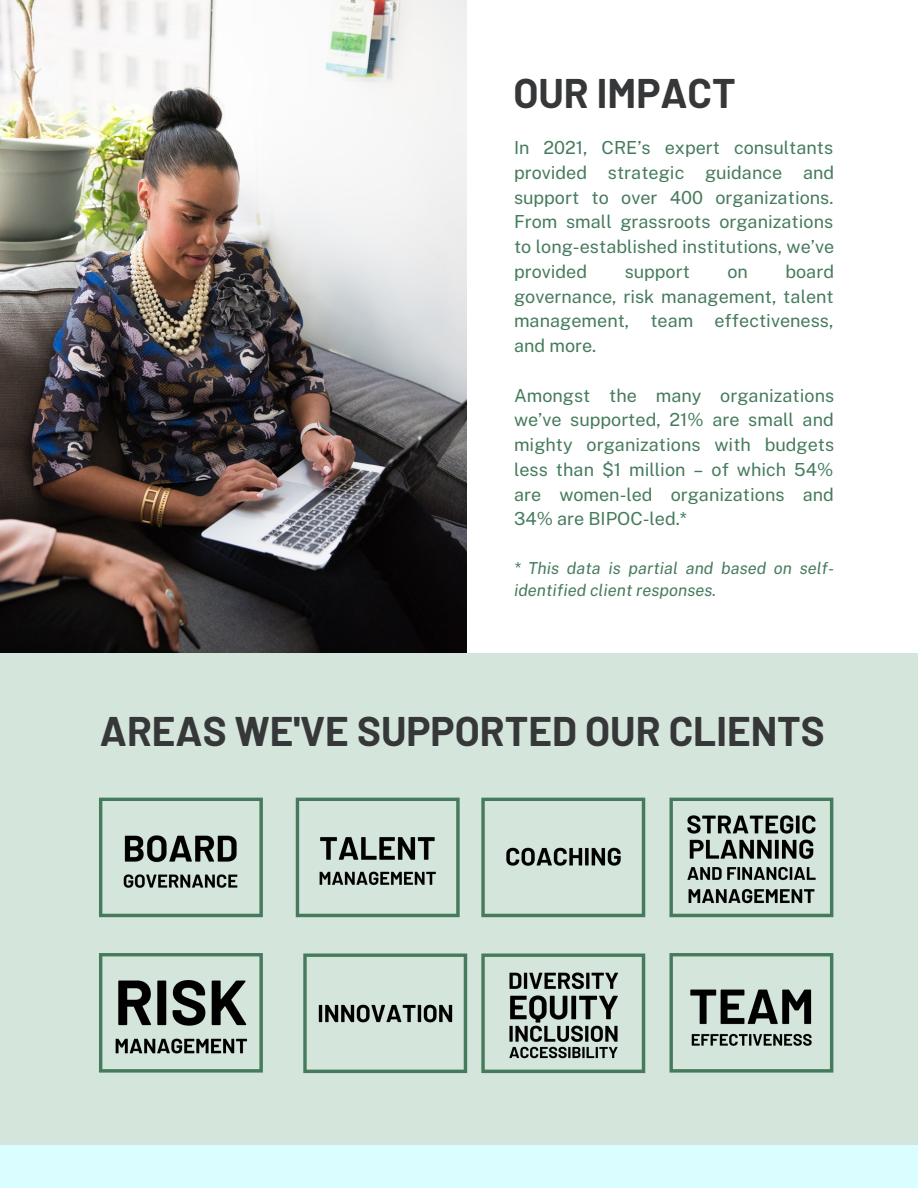
<style>
.page{position:relative;width:918px;height:1188px;background:#fff}
.page>*{position:absolute;margin:0;border:0;box-sizing:border-box;transform-origin:0 0}
.t1{font:700 40.5px "Barlow";color:#363739}
.t2{font:18px/24.8px "Public Sans";color:#457b5c;text-align:justify}
.t3{font:italic 16.5px/22.5px "Public Sans";color:#457b5c}
</style>
<div class="page">
<img style="left:0;top:0;width:467px;height:653px">
<div style="left:0;top:653px;width:918px;height:524px;background:#d4e5db"></div>
<div style="left:0;top:1146px;width:918px;height:42px;background:#dafdff"></div>
<svg style="left:99px;top:798px;width:164px;height:119px"></svg>
<img style="left:112px;top:801px;width:138px;height:113px">
<svg style="left:296px;top:798px;width:164px;height:119px"></svg>
<svg style="left:481px;top:798px;width:164px;height:119px"></svg>
<svg style="left:99px;top:953px;width:164px;height:120px"></svg>
<img style="left:303px;top:953px;width:164px;height:120px">
<svg style="left:669px;top:798px;width:164px;height:119px"></svg>
<img style="left:675px;top:798px;width:153px;height:119px">
<svg style="left:669px;top:953px;width:164px;height:120px"></svg>
<img style="left:677px;top:953px;width:149px;height:118px">
<svg style="left:481px;top:954px;width:164px;height:119px"></svg>
<p class="t1" style="left:513px;top:68px;width:224px">OUR IMPACT</p>
<p class="t2" style="left:514px;top:135px;width:322px">In 2021, CRE’s expert consultants provided strategic guidance and support to over 400 organizations.<br>From small grassroots organizations to long-established institutions, we’ve provided</p>
<p class="t2" style="left:514px;top:259px;width:322px;text-indent:271px">board governance, risk management, talent management, team effectiveness, and more.</p>
<p class="t2" style="left:514px;top:383px;width:322px">Amongst the many organizations we’ve supported, 21% are small and mighty organizations with budgets less than $1 million – of which 54% are women-led organizations and 34% are BIPOC-led.*</p>
<p class="t3" style="left:514px;top:556px;width:322px">* This data is partial and based on self&shy;identified client responses.</p>
<p class="t2" style="left:625px;top:259px;width:67px">support</p>
<p class="t2" style="left:727px;top:259px;width:22px">on</p>
<p class="t1" style="left:100px;top:706px;width:726px">AREAS WE'VE SUPPORTED OUR CLIENTS</p>
</div>
